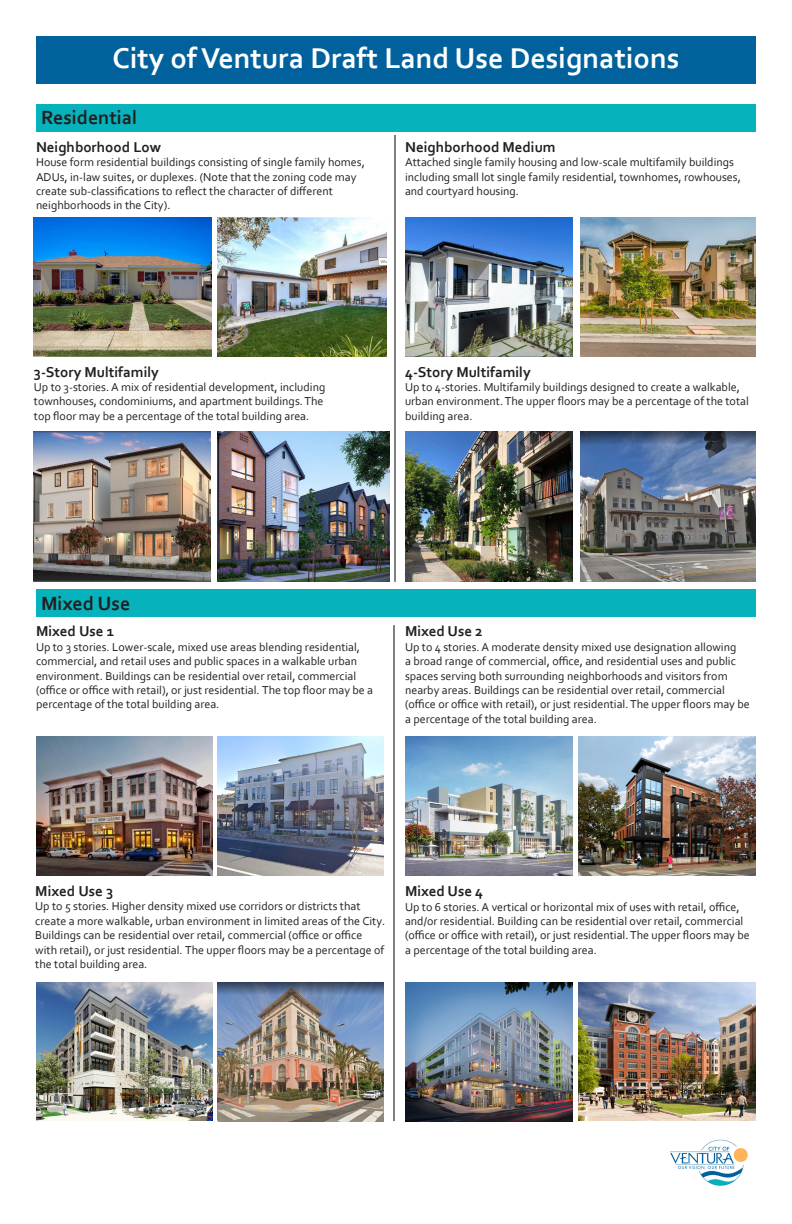
<style>
.page{position:relative;width:792px;height:1224px;background:#fff}
.page>*{position:absolute;margin:0;border:0;box-sizing:border-box;transform-origin:0 0}
.t1{font:700 30px "Corbel";color:#fff}
.t2{font:700 20px "Corbel";color:#231f20}
.t3{font:700 15px "Corbel";color:#231f20}
.t4{font:12px/14.4px "Corbel";color:#231f20}
</style>
<div class="page">
<div style="left:36px;top:105px;width:720px;height:27px;background:#06b2bc"></div>
<div style="left:36px;top:589px;width:720px;height:27px;background:#06b2bc"></div>
<div style="left:36px;top:36px;width:720px;height:48px;background:#01619d"></div>
<img style="left:670px;top:1139px;width:78px;height:47px">
<img style="left:34px;top:217px;width:177px;height:140px">
<img style="left:217px;top:218px;width:170px;height:139px">
<img style="left:405px;top:218px;width:168px;height:138px">
<hr style="left:394px;top:135px;width:2px;height:447px;background:#000">
<hr style="left:394px;top:625px;width:1px;height:496px;background:#000">
<img style="left:217px;top:432px;width:172px;height:150px">
<img style="left:405px;top:736px;width:168px;height:139px">
<img style="left:34px;top:432px;width:176px;height:150px">
<img style="left:405px;top:432px;width:168px;height:150px">
<img style="left:217px;top:736px;width:167px;height:139px">
<img style="left:217px;top:982px;width:167px;height:139px">
<img style="left:405px;top:982px;width:168px;height:139px">
<img style="left:578px;top:736px;width:178px;height:139px">
<img style="left:581px;top:432px;width:175px;height:150px">
<img style="left:36px;top:982px;width:176px;height:139px">
<img style="left:578px;top:982px;width:178px;height:139px">
<img style="left:36px;top:736px;width:176px;height:139px">
<img style="left:581px;top:218px;width:175px;height:138px">
<p class="t1" style="left:113px;top:39px;width:568px">City of Ventura Draft Land Use Designations</p>
<p class="t2" style="left:41px;top:105px;width:98px">Residential</p>
<p class="t3" style="left:36px;top:138px;width:127px">Neighborhood Low</p>
<p class="t4" style="left:36px;top:155px;width:330px">House form residential buildings consisting of single family homes, ADUs, in-law suites, or duplexes. (Note that the zoning code may create sub-classifications to reflect the character of different neighborhoods in the City).</p>
<p class="t3" style="left:405px;top:138px;width:152px">Neighborhood Medium</p>
<p class="t4" style="left:405px;top:155px;width:337px">Attached single family housing and low-scale multifamily buildings including small lot single family residential, townhomes, rowhouses, and courtyard housing.</p>
<p class="t3" style="left:34px;top:362px;width:127px">3-Story Multifamily</p>
<p class="t4" style="left:34px;top:379px;width:293px">Up to 3-stories. A mix of residential development, including townhouses, condominiums, and apartment buildings. The top floor may be a percentage of the total building area.</p>
<p class="t3" style="left:405px;top:362px;width:127px">4-Story Multifamily</p>
<p class="t4" style="left:405px;top:379px;width:345px">Up to 4-stories. Multifamily buildings designed to create a walkable, urban environment. The upper floors may be a percentage of the total building area.</p>
<p class="t2" style="left:41px;top:591px;width:91px">Mixed Use</p>
<p class="t3" style="left:36px;top:622px;width:80px">Mixed Use 1</p>
<p class="t4" style="left:36px;top:639px;width:339px">Up to 3 stories. Lower-scale, mixed use areas blending residential, commercial, and retail uses and public spaces in a walkable urban environment. Buildings can be residential over retail, commercial (office or office with retail), or just residential. The top floor may be a percentage of the total building area.</p>
<p class="t3" style="left:405px;top:622px;width:79px">Mixed Use 2</p>
<p class="t4" style="left:405px;top:639px;width:346px">Up to 4 stories. A moderate density mixed use designation allowing<br>a broad range of commercial, office, and residential uses and public spaces serving both surrounding neighborhoods and visitors from nearby areas. Buildings can be residential over retail, commercial (office or office with retail), or just residential. The upper floors may be a percentage of the total building area.</p>
<p class="t3" style="left:35px;top:882px;width:80px">Mixed Use 3</p>
<p class="t4" style="left:35px;top:899px;width:352px">Up to 5 stories. Higher density mixed use corridors or districts that create a more walkable, urban environment in limited areas of the City.<br>Buildings can be residential over retail, commercial (office or office with retail), or just residential. The upper floors may be a percentage of the total building area.</p>
<p class="t3" style="left:405px;top:882px;width:79px">Mixed Use 4</p>
<p class="t4" style="left:405px;top:899px;width:346px">Up to 6 stories. A vertical or horizontal mix of uses with retail, office, and/or residential. Building can be residential over retail, commercial (office or office with retail), or just residential. The upper floors may be a percentage of the total building area.</p>
</div>
